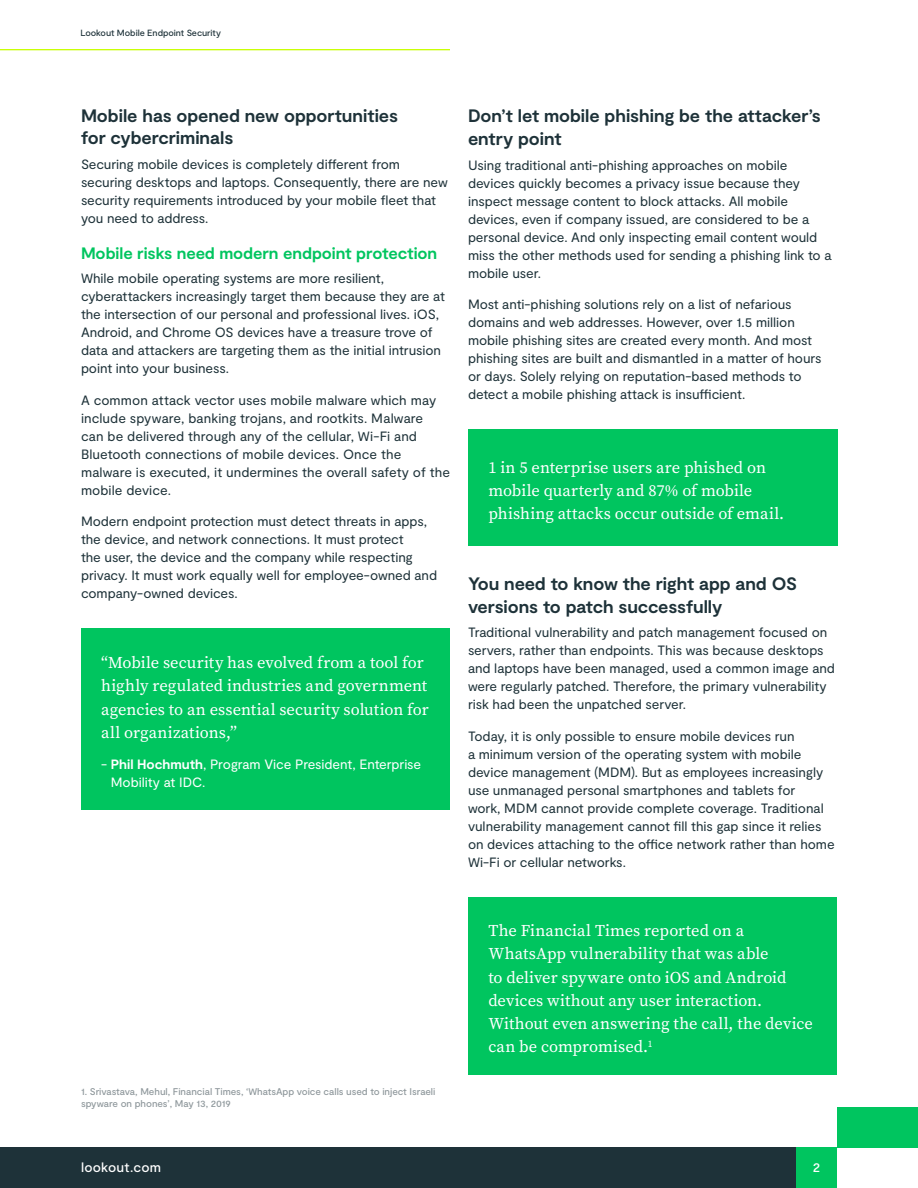
<style>
.page{position:relative;width:918px;height:1188px;background:#fff}
.page>*{position:absolute;margin:0;border:0;box-sizing:border-box;transform-origin:0 0}
.Paragraph_Headline{font:700 18px/22.5px "Moderat";letter-spacing:-.005em;color:#1e3239}
.SideNote_BodyCopy_wh{font:16.5px/23.2px "Source Serif Pro";color:#fff}
.Body_Copy_Subhead_Lo{font:700 16.5px "Moderat";letter-spacing:-.005em;color:#00c55f}
.Body_Copy{font:13.5px/18px "Moderat";letter-spacing:-.005em;color:#1e3239}
.Body_Copy-2{font:13.5px/18px "Moderat";letter-spacing:-.005em;color:#fff}
.t1{font:500 13.5px "Moderat";letter-spacing:.015em;color:#fff}
.Disclaimer{font:500 9.75px/11.7px "Moderat";letter-spacing:-.005em;color:#8f989c}
.Resource_Title_-_Loo{font:500 9px "Moderat";letter-spacing:-.005em;color:#1e3239}
.s1{font-weight:700}
</style>
<div class="page">
<div style="left:81px;top:628px;width:369px;height:182px;background:#00c55f"></div>
<div style="left:468px;top:429px;width:370px;height:117px;background:#00c55f"></div>
<div style="left:468px;top:897px;width:369px;height:178px;background:#00c55f"></div>
<hr style="left:0;top:49px;width:450px;height:1px;background:#c8ff00">
<div style="left:0;top:1148px;width:796px;height:40px;background:#1e3239"></div>
<div style="left:796px;top:1148px;width:41px;height:40px;background:#00c55f"></div>
<div style="left:837px;top:1107px;width:81px;height:41px;background:#00c55f"></div>
<p class="Resource_Title_-_Loo" style="left:80px;top:27px;width:142px">Lookout Mobile Endpoint Security</p>
<p class="Paragraph_Headline" style="left:81px;top:106px;width:318px;line-height:21.6px">Mobile has opened new opportunities for cybercriminals</p>
<p class="Body_Copy" style="left:81px;top:155px;width:368px">Securing mobile devices is completely different from securing desktops and laptops. Consequently, there are new security requirements introduced by your mobile fleet that you need to address.</p>
<p class="Body_Copy_Subhead_Lo" style="left:81px;top:243px;width:358px">Mobile risks need modern endpoint protection</p>
<p class="Body_Copy" style="left:81px;top:270px;width:365px">While mobile operating systems are more resilient, cyberattackers increasingly target them because they are at the intersection of our personal and professional lives. iOS, Android, and Chrome OS devices have a treasure trove of data and attackers are targeting them as the initial intrusion point into your business.</p>
<p class="Body_Copy" style="left:81px;top:392px;width:371px">A common attack vector uses mobile malware which may include spyware, banking trojans, and rootkits. Malware<br>can be delivered through any of the cellular, Wi-Fi and Bluetooth connections of mobile devices. Once the malware is executed, it undermines the overall safety of the mobile device.</p>
<p class="Body_Copy" style="left:81px;top:513px;width:358px">Modern endpoint protection must detect threats in apps, the device, and network connections. It must protect<br>the user, the device and the company while respecting privacy. It must work equally well for employee-owned and company-owned devices.</p>
<p class="SideNote_BodyCopy_wh" style="left:101px;top:651px;width:329px">“Mobile security has evolved from a tool for highly regulated industries and government agencies to an essential security solution for all organizations,”</p>
<p class="Body_Copy-2" style="left:111px;top:756px;width:312px;text-indent:-10px">- <span class="s1">Phil Hochmuth</span>, Program Vice President, Enterprise<br>Mobility at IDC.</p>
<p class="Paragraph_Headline" style="left:468px;top:106px;width:354px">Don’t let mobile phishing be the attacker’s entry point</p>
<p class="Body_Copy" style="left:468px;top:156px;width:365px">Using traditional anti-phishing approaches on mobile devices quickly becomes a privacy issue because they inspect message content to block attacks. All mobile devices, even if company issued, are considered to be a personal device. And only inspecting email content would miss the other methods used for sending a phishing link to a mobile user.</p>
<p class="Body_Copy" style="left:468px;top:296px;width:355px">Most anti-phishing solutions rely on a list of nefarious domains and web addresses. However, over 1.5 million mobile phishing sites are created every month. And most phishing sites are built and dismantled in a matter of hours or days. Solely relying on reputation-based methods to detect a mobile phishing attack is insufficient.</p>
<p class="SideNote_BodyCopy_wh" style="left:488px;top:456px;width:297px">1 in 5 enterprise users are phished on mobile quarterly and 87% of mobile phishing attacks occur outside of email.</p>
<p class="Paragraph_Headline" style="left:468px;top:574px;width:331px">You need to know the right app and OS versions to patch successfully</p>
<p class="Body_Copy" style="left:468px;top:624px;width:369px">Traditional vulnerability and patch management focused on servers, rather than endpoints. This was because desktops and laptops have been managed, used a common image and were regularly patched. Therefore, the primary vulnerability risk had been the unpatched server.</p>
<p class="Body_Copy" style="left:468px;top:728px;width:368px">Today, it is only possible to ensure mobile devices run<br>a minimum version of the operating system with mobile device management (MDM). But as employees increasingly use unmanaged personal smartphones and tablets for<br>work, MDM cannot provide complete coverage. Traditional vulnerability management cannot fill this gap since it relies on devices attaching to the office network rather than home Wi-Fi or cellular networks.</p>
<p class="Disclaimer" style="left:81px;top:1086px;width:356px">1. Srivastava, Mehul, Financial Times, ‘WhatsApp voice calls used to inject Israeli spyware on phones’, May 13, 2019</p>
<p class="SideNote_BodyCopy_wh" style="left:488px;top:919px;width:326px">The Financial Times reported on a WhatsApp vulnerability that was able<br>to deliver spyware onto iOS and Android devices without any user interaction.<br>Without even answering the call, the device can be compromised.<sup>1</sup></p>
<p class="t1" style="left:81px;top:1159px;width:82px">lookout.com</p>
<p class="t1" style="left:813px;top:1159px;width:9px">2</p>
</div>
